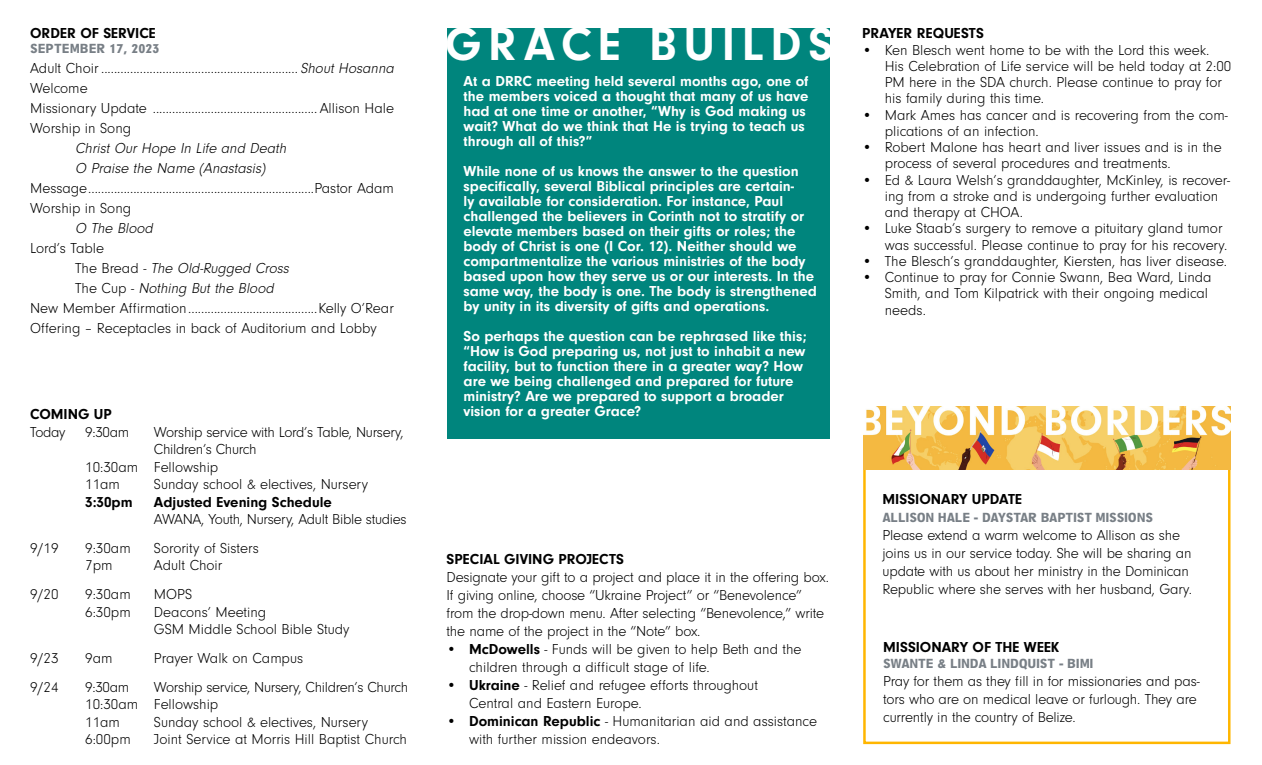
<style>
.page{position:relative;width:1262px;height:765px;background:#fff}
.page>*{position:absolute;margin:0;border:0;box-sizing:border-box;transform-origin:0 0}
.Headline{font:700 48.5px "Neuzeit Gro";letter-spacing:.14em;color:#fff}
.Body_Copy{font:300 15px/18px "Neuzeit Gro";letter-spacing:-.005em;color:#000}
.Body_Copy-2{font:700 15px/15px "Neuzeit Gro";color:#fff}
.Body_Copy-3{font:italic 300 15px "Neuzeit Gro";color:#000}
.Headline-2{font:700 15px "Neuzeit Gro";color:#000}
.Body_Copy-4{font:700 15px "Neuzeit Gro";color:#000}
.Body_Copy-5{font:900 13.75px "Neuzeit Gro Con";letter-spacing:-.02em;color:#787f86}
.Body_Copy-6{font:900 13.75px "Neuzeit Gro Con";color:#787f86}
.s1{font-style:italic}
.s2{font-style:normal}
.s3{font-weight:700}
</style>
<div class="page">
<div style="left:863px;top:411px;width:367px;height:333px;border:2px solid #ffb600"></div>
<img style="left:863px;top:407px;width:367px;height:62px">
<div style="left:447px;top:28px;width:382px;height:411px;background:#00857d"></div>
<p class="Headline-2" style="left:30px;top:25px;width:127px">ORDER OF SERVICE</p>
<p class="Body_Copy-6" style="left:30px;top:41px;width:131px">SEPTEMBER 17, 2023</p>
<p class="Body_Copy" style="left:30px;top:60px;width:368px">Adult Choir ............................................................. <span class="s1">Shout Hosanna</span></p>
<p class="Body_Copy" style="left:30px;top:80px;width:59px">Welcome</p>
<p class="Body_Copy" style="left:30px;top:100px;width:365px">Missionary Update ................................................... Allison Hale</p>
<p class="Body_Copy" style="left:30px;top:120px;width:102px">Worship in Song</p>
<p class="Body_Copy-3" style="left:75px;top:141px;width:215px">Christ Our Hope In Life and Death</p>
<p class="Body_Copy-3" style="left:75px;top:161px;width:195px">O Praise the Name (Anastasis)</p>
<p class="Body_Copy" style="left:30px;top:180px;width:365px">Message......................................................................Pastor Adam</p>
<p class="Body_Copy" style="left:30px;top:200px;width:102px">Worship in Song</p>
<p class="Body_Copy-3" style="left:75px;top:221px;width:82px">O The Blood</p>
<p class="Body_Copy" style="left:30px;top:240px;width:76px">Lord’s Table</p>
<p class="Body_Copy-3" style="left:75px;top:261px;width:218px"><span class="s2">T h e B r e a d -</span> The Old-Rugged Cross</p>
<p class="Body_Copy-3" style="left:75px;top:281px;width:203px"><span class="s2">T h e C u p -</span> Nothing But the Blood</p>
<p class="Body_Copy" style="left:30px;top:300px;width:365px">New Member Affirmation........................................Kelly O’Rear</p>
<p class="Body_Copy" style="left:30px;top:320px;width:348px">Offering – Receptacles in back of Auditorium and Lobby</p>
<p class="Headline-2" style="left:30px;top:406px;width:83px">COMING UP</p>
<p class="Body_Copy" style="left:30px;top:423px;width:37px">Today</p>
<p class="Body_Copy" style="left:85px;top:423px;width:46px">9:30am</p>
<p class="Body_Copy" style="left:154px;top:423px;width:251px;line-height:17.5px">Worship service with Lord’s Table, Nursery,<br>Children’s Church</p>
<p class="Body_Copy" style="left:85px;top:458px;width:135px">10:30am Fellowship</p>
<p class="Body_Copy" style="left:85px;top:476px;width:36px">11am</p>
<p class="Body_Copy" style="left:154px;top:476px;width:215px">Sunday school &amp; electives, Nursery</p>
<p class="Body_Copy-4" style="left:85px;top:493px;width:49px">3:30pm</p>
<p class="Body_Copy-4" style="left:154px;top:493px;width:179px">Adjusted Evening Schedule</p>
<p class="Body_Copy" style="left:154px;top:511px;width:254px">AWANA, Youth, Nursery, Adult Bible studies</p>
<p class="Body_Copy" style="left:30px;top:539px;width:30px">9/19</p>
<p class="Body_Copy" style="left:85px;top:539px;width:47px">9:30am</p>
<p class="Body_Copy" style="left:154px;top:539px;width:106px">Sorority of Sisters</p>
<p class="Body_Copy" style="left:85px;top:557px;width:29px">7pm</p>
<p class="Body_Copy" style="left:154px;top:557px;width:70px">Adult Choir</p>
<p class="Body_Copy" style="left:30px;top:586px;width:30px">9/20</p>
<p class="Body_Copy" style="left:85px;top:586px;width:47px">9:30am</p>
<p class="Body_Copy" style="left:154px;top:586px;width:40px">MOPS</p>
<p class="Body_Copy" style="left:85px;top:603px;width:47px">6:30pm</p>
<p class="Body_Copy" style="left:154px;top:603px;width:114px">Deacons’ Meeting</p>
<p class="Body_Copy" style="left:154px;top:621px;width:197px">GSM Middle School Bible Study</p>
<p class="Body_Copy" style="left:30px;top:649px;width:30px">9/23</p>
<p class="Body_Copy" style="left:85px;top:649px;width:29px">9am</p>
<p class="Body_Copy" style="left:154px;top:649px;width:151px">Prayer Walk on Campus</p>
<p class="Body_Copy" style="left:30px;top:678px;width:30px">9/24</p>
<p class="Body_Copy" style="left:85px;top:678px;width:46px">9:30am</p>
<p class="Body_Copy" style="left:154px;top:678px;width:256px">Worship service, Nursery, Children’s Church</p>
<p class="Body_Copy" style="left:85px;top:696px;width:135px">10:30am Fellowship</p>
<p class="Body_Copy" style="left:85px;top:713px;width:36px">11am</p>
<p class="Body_Copy" style="left:154px;top:713px;width:215px">Sunday school &amp; electives, Nursery</p>
<p class="Body_Copy" style="left:85px;top:731px;width:47px">6:00pm</p>
<p class="Body_Copy" style="left:154px;top:731px;width:254px">Joint Service at Morris Hill Baptist Church</p>
<p class="Headline" style="left:445px;top:17px;width:390px">GRACE BUILDS</p>
<p class="Body_Copy-2" style="left:463px;top:73px;width:346px">At a DRRC meeting held several months ago, one of the members voiced a thought that many of us have had at one time or another, “Why is God making us wait? What do we think that He is trying to teach us through all of this?”</p>
<p class="Body_Copy-2" style="left:463px;top:163px;width:355px">While none of us knows the answer to the question specifically, several Biblical principles are certain-<br>ly available for consideration. For instance, Paul challenged the believers in Corinth not to stratify or elevate members based on their gifts or roles; the body of Christ is one (I Cor. 12). Neither should we compartmentalize the various ministries of the body based upon how they serve us or our interests. In the same way, the body is one. The body is strengthened by unity in its diversity of gifts and operations.</p>
<p class="Body_Copy-2" style="left:463px;top:328px;width:344px">So perhaps the question can be rephrased like this; “How is God preparing us, not just to inhabit a new facility, but to function there in a greater way? How are we being challenged and prepared for future ministry? Are we prepared to support a broader vision for a greater Grace?</p>
<p class="Headline-2" style="left:446px;top:551px;width:179px">SPECIAL GIVING PROJECTS</p>
<p class="Body_Copy" style="left:446px;top:569px;width:384px">Designate your gift to a project and place it in the offering box.<br>If giving online, choose “Ukraine Project” or “Benevolence” from the drop-down menu. After selecting “Benevolence,” write the name of the project in the “Note” box.</p>
<p class="Body_Copy" style="left:469px;top:641px;width:334px;text-indent:-22px"><span class="s3">• McDowells</span> - Funds will be given to help Beth and the children through a difficult stage of life.</p>
<p class="Body_Copy" style="left:469px;top:677px;width:290px;text-indent:-22px"><span class="s3">• Ukraine</span> - Relief and refugee efforts throughout<br>Central and Eastern Europe.</p>
<p class="Body_Copy" style="left:469px;top:713px;width:349px;text-indent:-22px"><span class="s3">• Dominican Republic</span> - Humanitarian aid and assistance with further mission endeavors.</p>
<p class="Headline-2" style="left:862px;top:25px;width:123px">PRAYER REQUESTS</p>
<p class="Body_Copy" style="left:884px;top:42px;width:348px;line-height:16.2px;text-indent:-22px">• Ken Blesch went home to be with the Lord this week.<br>His Celebration of Life service will be held today at 2:00<br>PM here in the SDA church. Please continue to pray for his family during this time.</p>
<p class="Body_Copy" style="left:884px;top:107px;width:344px;line-height:16.2px;text-indent:-22px">• Mark Ames has cancer and is recovering from the com&shy;plications of an infection.</p>
<p class="Body_Copy" style="left:884px;top:139px;width:338px;line-height:16.2px;text-indent:-22px">• Robert Malone has heart and liver issues and is in the process of several procedures and treatments.</p>
<p class="Body_Copy" style="left:884px;top:172px;width:347px;line-height:16.2px;text-indent:-22px">• Ed &amp; Laura Welsh’s granddaughter, McKinley, is recover&shy;ing from a stroke and is undergoing further evaluation and therapy at CHOA.</p>
<p class="Body_Copy" style="left:884px;top:221px;width:344px;line-height:16.2px;text-indent:-22px">• Luke Staab’s surgery to remove a pituitary gland tumor was successful. Please continue to pray for his recovery.</p>
<p class="Body_Copy" style="left:862px;top:252px;width:366px">• The Blesch’s granddaughter, Kiersten, has liver disease.</p>
<p class="Body_Copy" style="left:884px;top:269px;width:328px;line-height:16.2px;text-indent:-22px">• Continue to pray for Connie Swann, Bea Ward, Linda<br>Smith, and Tom Kilpatrick with their ongoing medical needs.</p>
<p class="Headline-2" style="left:882px;top:491px;width:141px">MISSIONARY UPDATE</p>
<p class="Body_Copy-5" style="left:882px;top:510px;width:272px">ALLISON HALE - DAYSTAR BAPTIST MISSIONS</p>
<p class="Body_Copy" style="left:882px;top:527px;width:311px">Please extend a warm welcome to Allison as she joins us in our service today. She will be sharing an update with us about her ministry in the Dominican Republic where she serves with her husband, Gary.</p>
<p class="Headline-2" style="left:883px;top:638px;width:178px">MISSIONARY OF THE WEEK</p>
<p class="Body_Copy-5" style="left:883px;top:656px;width:212px">SWANTE &amp; LINDA LINDQUIST - BIMI</p>
<p class="Body_Copy" style="left:883px;top:672px;width:318px">Pray for them as they fill in for missionaries and pas&shy;tors who are on medical leave or furlough. They are currently in the country of Belize.</p>
</div>
